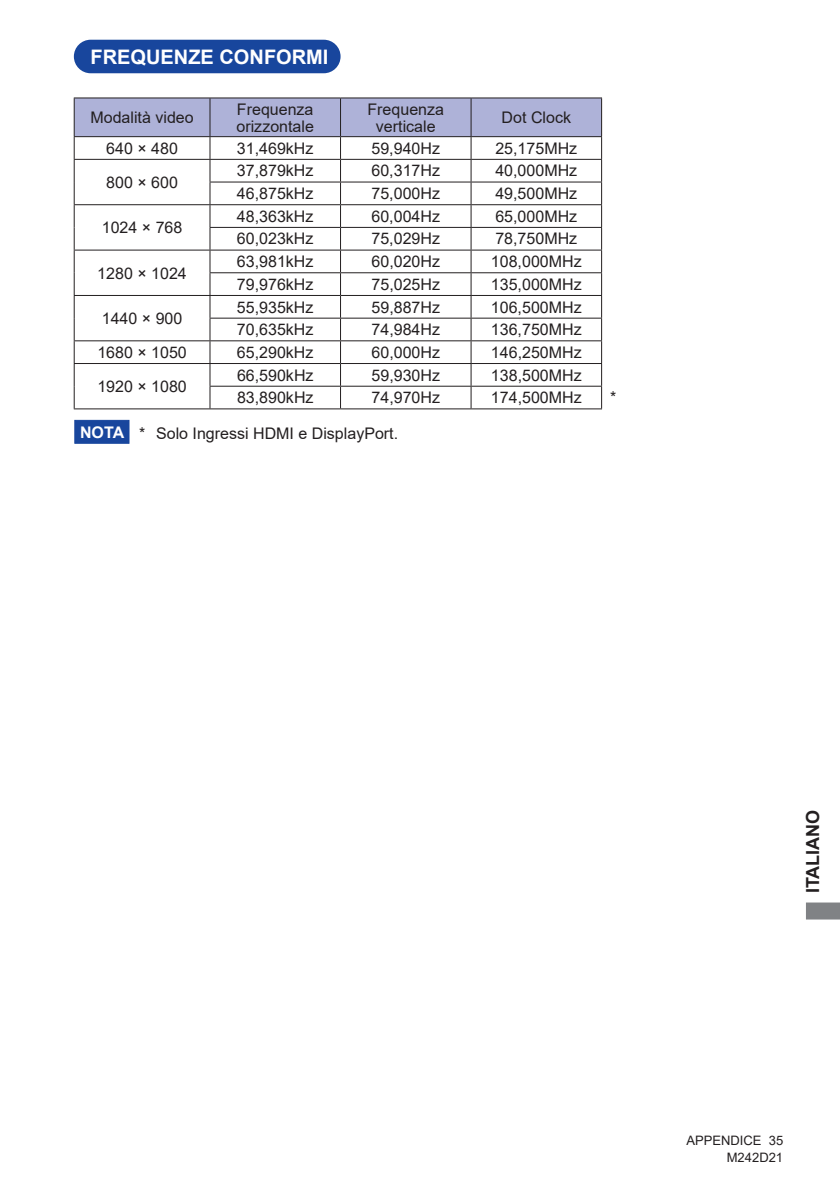
<style>
.page{position:relative;width:840px;height:1191px;background:#fff}
.page>*{position:absolute;margin:0;border:0;box-sizing:border-box;transform-origin:0 0}
.t1{font:700 20px "Arial";color:#fff}
.t2{font:700 18px "Arial";color:#231f20}
.t3{font:16px/17px "Arial";color:#231f20}
.t4{font:13px "Arial";color:#231f20}
.s1{font-weight:700;color:#fff}
</style>
<div class="page">
<svg style="left:806px;top:902px;width:33px;height:17px"></svg>
<div style="left:75px;top:41px;width:264px;height:31px;background:#18469d;border-radius:16px"></div>
<div style="left:74px;top:40px;width:266px;height:33px;border:2px solid #18469d;border-radius:16px"></div>
<svg style="left:74px;top:98px;width:528px;height:310px"></svg>
<hr style="left:74px;top:408px;width:136px;height:1px;background:#231f20">
<hr style="left:210px;top:408px;width:130px;height:1px;background:#231f20">
<hr style="left:340px;top:408px;width:131px;height:1px;background:#231f20">
<hr style="left:471px;top:408px;width:130px;height:1px;background:#231f20">
<div style="left:74px;top:420px;width:55px;height:23px;background:#18469d"></div>
<p class="t1" style="left:90px;top:42px;width:239px">FREQUENZE CONFORMI</p>
<p class="t3" style="left:90px;top:109px;width:105px">Modalità video</p>
<p class="t3" style="left:236px;top:100px;width:79px">Frequenza orizzontale</p>
<p class="t3" style="left:367px;top:100px;width:78px;text-align:center">Frequenza verticale</p>
<p class="t3" style="left:501px;top:109px;width:71px">Dot Clock</p>
<p class="t3" style="left:106px;top:139px;width:73px">640 × 480</p>
<p class="t3" style="left:237px;top:139px;width:78px">31,469kHz</p>
<p class="t3" style="left:371px;top:139px;width:70px">59,940Hz</p>
<p class="t3" style="left:495px;top:139px;width:83px">25,175MHz</p>
<p class="t3" style="left:106px;top:173px;width:73px">800 × 600</p>
<p class="t3" style="left:237px;top:162px;width:78px">37,879kHz</p>
<p class="t3" style="left:371px;top:162px;width:70px">60,317Hz</p>
<p class="t3" style="left:495px;top:162px;width:83px">40,000MHz</p>
<p class="t3" style="left:237px;top:185px;width:78px">46,875kHz</p>
<p class="t3" style="left:371px;top:185px;width:70px">75,000Hz</p>
<p class="t3" style="left:495px;top:185px;width:83px">49,500MHz</p>
<p class="t3" style="left:102px;top:219px;width:82px">1024 × 768</p>
<p class="t3" style="left:97px;top:264px;width:91px">1280 × 1024</p>
<p class="t3" style="left:102px;top:310px;width:82px">1440 × 900</p>
<p class="t3" style="left:237px;top:207px;width:78px">48,363kHz</p>
<p class="t3" style="left:371px;top:207px;width:70px">60,004Hz</p>
<p class="t3" style="left:495px;top:207px;width:83px">65,000MHz</p>
<p class="t3" style="left:237px;top:230px;width:78px">60,023kHz</p>
<p class="t3" style="left:371px;top:230px;width:70px">75,029Hz</p>
<p class="t3" style="left:495px;top:230px;width:83px">78,750MHz</p>
<p class="t3" style="left:237px;top:253px;width:78px">63,981kHz</p>
<p class="t3" style="left:371px;top:253px;width:70px">60,020Hz</p>
<p class="t3" style="left:490px;top:253px;width:92px">108,000MHz</p>
<p class="t3" style="left:237px;top:276px;width:78px">79,976kHz</p>
<p class="t3" style="left:371px;top:276px;width:70px">75,025Hz</p>
<p class="t3" style="left:490px;top:276px;width:92px">135,000MHz</p>
<p class="t3" style="left:237px;top:298px;width:78px">55,935kHz</p>
<p class="t3" style="left:371px;top:298px;width:70px">59,887Hz</p>
<p class="t3" style="left:490px;top:298px;width:92px">106,500MHz</p>
<p class="t3" style="left:237px;top:321px;width:78px">70,635kHz</p>
<p class="t3" style="left:371px;top:321px;width:70px">74,984Hz</p>
<p class="t3" style="left:490px;top:321px;width:92px">136,750MHz</p>
<p class="t3" style="left:97px;top:344px;width:91px">1680 × 1050</p>
<p class="t3" style="left:237px;top:344px;width:78px">65,290kHz</p>
<p class="t3" style="left:371px;top:344px;width:70px">60,000Hz</p>
<p class="t3" style="left:490px;top:344px;width:92px">146,250MHz</p>
<p class="t3" style="left:97px;top:378px;width:91px">1920 × 1080</p>
<p class="t3" style="left:237px;top:366px;width:78px">66,590kHz</p>
<p class="t3" style="left:371px;top:366px;width:70px">59,930Hz</p>
<p class="t3" style="left:490px;top:366px;width:92px">138,500MHz</p>
<p class="t3" style="left:237px;top:389px;width:78px">83,890kHz</p>
<p class="t3" style="left:371px;top:389px;width:70px">74,970Hz</p>
<p class="t3" style="left:490px;top:389px;width:92px">174,500MHz</p>
<p class="t3" style="left:609px;top:389px;width:8px">*</p>
<p class="t3" style="left:80px;top:424px;width:319px"><span class="s1">NOTA</span> * Solo Ingressi HDMI e DisplayPort.</p>
<p class="t2" style="left:799px;top:893px;width:85px;rotate:-90deg">ITALIANO</p>
<p class="t4" style="left:686px;top:1131px;width:98px">APPENDICE 35</p>
<p class="t4" style="left:726px;top:1148px;width:58px">M242D21</p>
</div>
